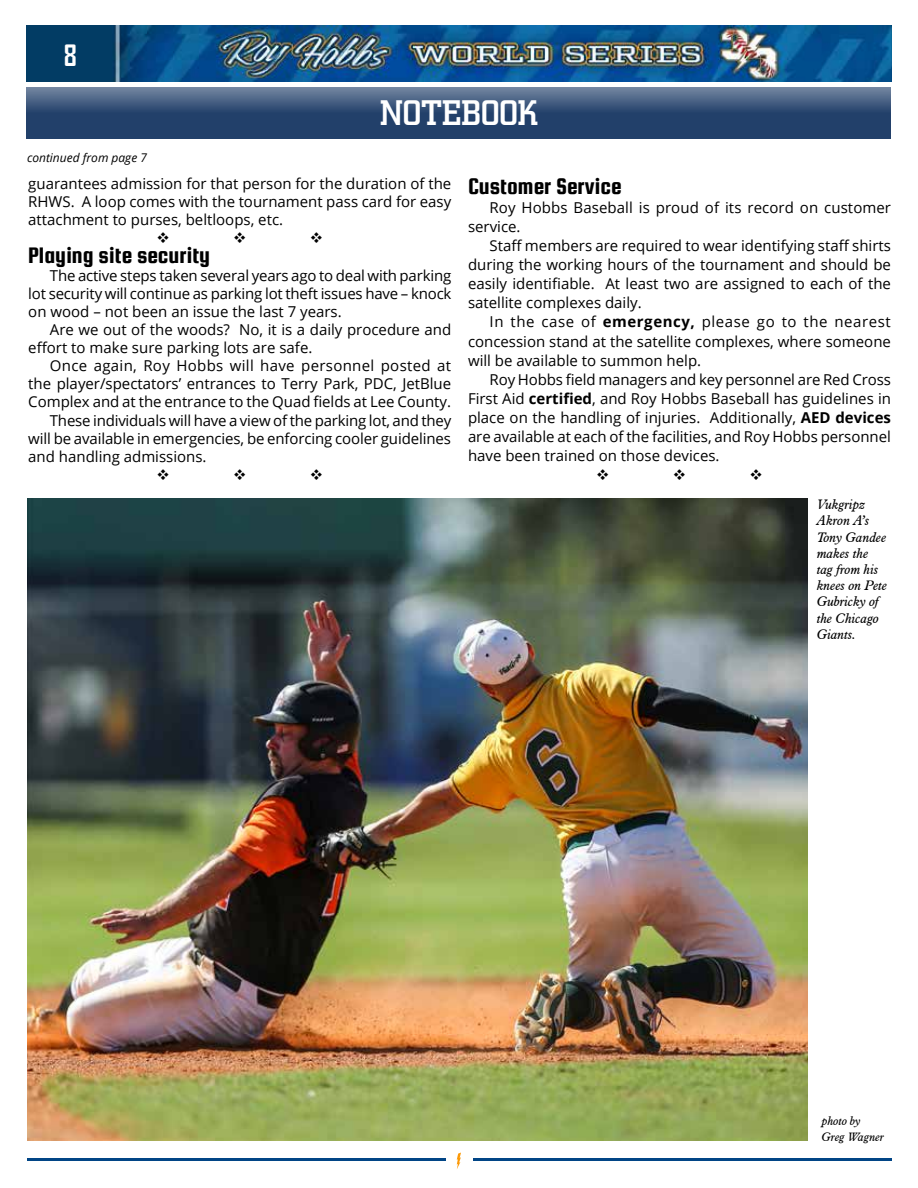
<style>
.page{position:relative;width:918px;height:1188px;background:#fff}
.page>*{position:absolute;margin:0;border:0;box-sizing:border-box;transform-origin:0 0}
.t1{font:500 36px "Square Slabserif 711 BT";color:#fff}
.t2{font:700 28.2px "Agency FB";color:#fff}
.t3{font:24px "Squada One";color:#000}
.t4{font:15px/19px "Open Sans";color:#000;text-align:justify}
.t5{font:15px "Open Sans";letter-spacing:.02em;color:#000}
.t6{font:italic 13.5px/16.2px "Aldine 721 BT";color:#000}
.t7{font:italic 12px "Open Sans";color:#000}
.t8{font:italic 12px/16.2px "Aldine 721 BT";color:#000}
.s1{font-weight:700}
</style>
<div class="page">
<img style="left:27px;top:26px;width:864px;height:55px">
<svg style="left:457px;top:1153px;width:4px;height:16px"></svg>
<hr style="left:27px;top:1158px;width:419px;height:3px;background:#014586">
<hr style="left:473px;top:1158px;width:418px;height:3px;background:#014586">
<svg style="left:27px;top:88px;width:864px;height:51px;background:#365177"></svg>
<img style="left:27px;top:499px;width:781px;height:642px">
<h2 class="t2" style="left:64px;top:38px;width:15px">8</h2>
<p class="t7" style="left:27px;top:150px;width:121px">continued from page 7</p>
<h1 class="t1" style="left:380px;top:91px;width:159px">NOTEBOOK</h1>
<p class="t4" style="left:28px;top:174px;width:425px;line-height:18.1px">guarantees admission for that person for the duration of the RHWS. A loop comes with the tournament pass card for easy attachment to purses, beltloops, etc.</p>
<h3 class="t3" style="left:28px;top:242px;width:183px">Playing site security</h3>
<p class="t4" style="left:28px;top:266px;width:425px;line-height:18.1px;text-indent:22px">The active steps taken several years ago to deal with parking lot security will continue as parking lot theft issues have – knock on wood – not been an issue the last 7 years.</p>
<p class="t4" style="left:28px;top:320px;width:425px;line-height:18.1px;text-indent:22px">Are we out of the woods? No, it is a daily procedure and effort to make sure parking lots are safe.</p>
<p class="t5" style="left:50px;top:356px;width:403px">Once again, Roy Hobbs will have personnel posted at</p>
<p class="t4" style="left:28px;top:374px;width:425px">the player/spectators’ entrances to Terry Park, PDC, JetBlue</p>
<p class="t4" style="left:28px;top:392px;width:424px">Complex and at the entrance to the Quad fields at Lee County.</p>
<p class="t4" style="left:50px;top:410px;width:403px">These individuals will have a view of the parking lot, and they</p>
<p class="t4" style="left:28px;top:428px;width:424px">will be available in emergencies, be enforcing cooler guidelines</p>
<p class="t4" style="left:28px;top:446px;width:180px">and handling admissions.</p>
<h3 class="t3" style="left:468px;top:173px;width:155px">Customer Service</h3>
<p class="t4" style="left:468px;top:198px;width:425px;text-indent:22px">Roy Hobbs Baseball is proud of its record on customer service.</p>
<p class="t4" style="left:468px;top:236px;width:425px;text-indent:22px">Staff members are required to wear identifying staff shirts during the working hours of the tournament and should be easily identifiable. At least two are assigned to each of the satellite complexes daily.</p>
<p class="t4" style="left:468px;top:312px;width:424px;text-indent:22px">In the case of <span class="s1">emergency,</span> please go to the nearest concession stand at the satellite complexes, where someone will be available to summon help.</p>
<p class="t4" style="left:468px;top:369px;width:425px;text-indent:22px">Roy Hobbs field managers and key personnel are Red Cross First Aid <span class="s1">certified</span>, and Roy Hobbs Baseball has guidelines in place on the handling of injuries. Additionally, <span class="s1">AED devices </span>are available at each of the facilities, and Roy Hobbs personnel have been trained on those devices.</p>
<p class="t6" style="left:817px;top:496px;width:72px">Vukgripz<br>Akron A’s<br>Tony Gandee makes the tag from his knees on Pete<br>Gubricky of the Chicago<br>Giants.</p>
<p class="t8" style="left:822px;top:1112px;width:64px">photo by<br>Greg Wagner</p>
</div>
